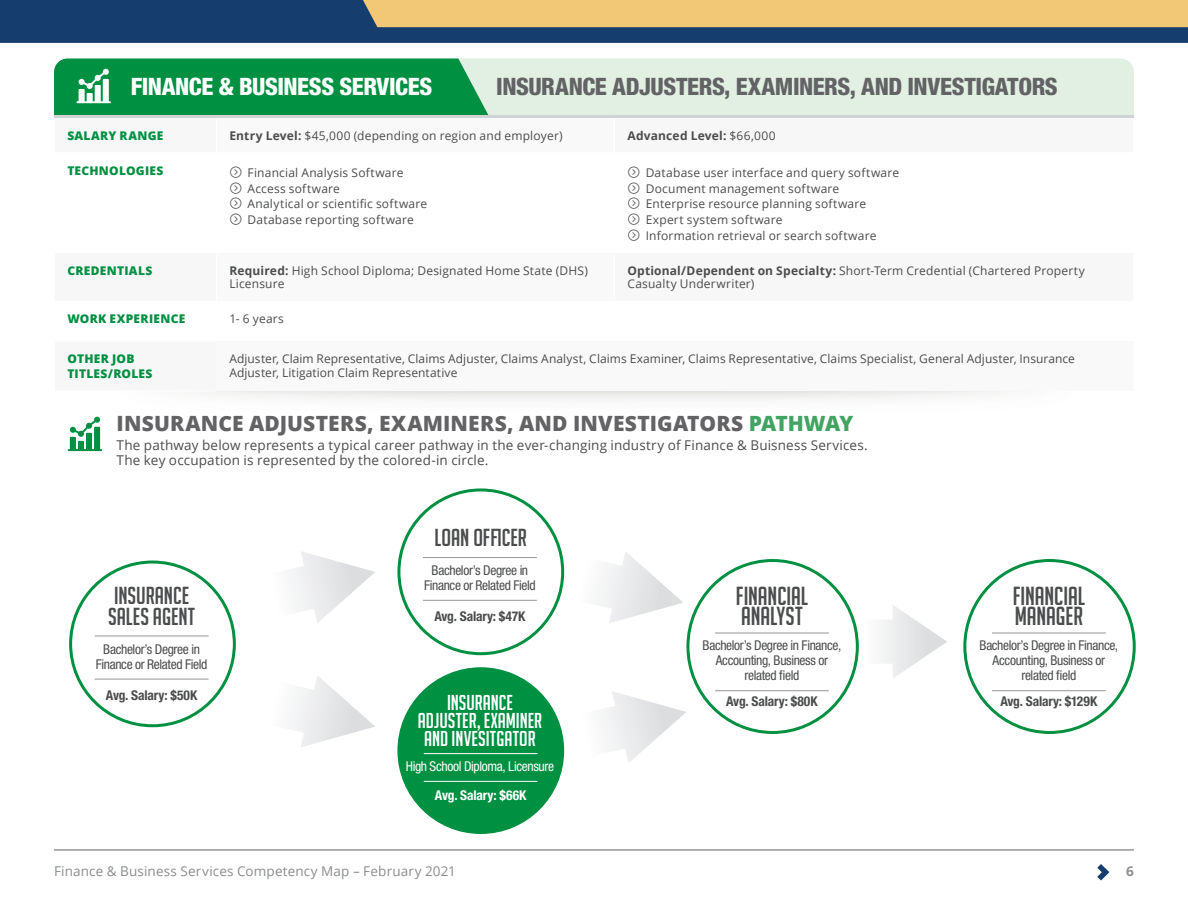
<style>
.page{position:relative;width:1188px;height:918px;background:#fff}
.page>*{position:absolute;margin:0;border:0;box-sizing:border-box;transform-origin:0 0}
.t1{font:25.5px/19.5px "Big Noodle Titling";letter-spacing:-.005em;color:#4b4c4d}
.t2{font:800 condensed 24px "Helvetica Neue LT Std";letter-spacing:-.02em;color:#636366}
.t3{font:24px/21px "Big Noodle Titling";color:#4b4c4d}
.t4{font:800 condensed 24px "Helvetica Neue LT Std";letter-spacing:-.02em;color:#fff}
.t5{font:800 21px "Open Sans";letter-spacing:.005em;color:#636366}
.t6{font:21px/18px "Big Noodle Titling";color:#fff;text-align:center}
.t7{font:condensed 13.5px/15px "Helvetica Neue LT Std";letter-spacing:-.025em;color:#4b4c4d;text-align:center}
.t8{font:13.5px/15px "Open Sans";letter-spacing:.01em;color:#4b4c4d}
.t9{font:700 condensed 13.5px "Helvetica Neue LT Std";letter-spacing:-.015em;color:#4b4c4d}
.t10{font:13.5px "Open Sans";letter-spacing:.01em;color:#8b8d90}
.t11{font:condensed 13.5px "Helvetica Neue LT Std";letter-spacing:-.025em;color:#fff}
.t12{font:700 condensed 13.5px "Helvetica Neue LT Std";letter-spacing:-.015em;color:#fff}
.t13{font:700 13.5px "Open Sans";color:#8b8d90}
.t14{font:12px/13.5px "Open Sans";letter-spacing:.015em;color:#4b4c4d}
.t15{font:800 12px/15px "Open Sans";letter-spacing:.02em;color:#009041}
.t16{font:700 12px "Open Sans";letter-spacing:.015em;color:#4b4c4d}
.s1{font-weight:700}
.s2{font-weight:400}
.s3{color:#41a463}
</style>
<div class="page">
<svg style="left:291px;top:552px;width:84px;height:71px"></svg>
<svg style="left:564px;top:691px;width:122px;height:72px"></svg>
<svg style="left:291px;top:676px;width:84px;height:71px"></svg>
<svg style="left:561px;top:552px;width:122px;height:71px"></svg>
<svg style="left:850px;top:605px;width:97px;height:74px"></svg>
<svg style="left:1097px;top:864px;width:12px;height:17px"></svg>
<hr style="left:54px;top:850px;width:1080px;height:1px;background:#636366">
<svg style="left:0;top:0;width:1188px;height:43px;background:#173e6d"></svg>
<svg style="left:247px;top:0;width:941px;height:27px;background:#d5b575"></svg>
<hr style="left:95px;top:636px;width:114px;height:1px;background:#939598">
<hr style="left:95px;top:679px;width:114px;height:1px;background:#939598">
<hr style="left:992px;top:633px;width:114px;height:1px;background:#939598">
<hr style="left:992px;top:690px;width:114px;height:1px;background:#939598">
<div style="left:688px;top:561px;width:169px;height:171px;background:#fff;border-radius:50%"></div>
<hr style="left:715px;top:633px;width:114px;height:1px;background:#939598">
<hr style="left:715px;top:690px;width:114px;height:1px;background:#939598">
<hr style="left:423px;top:557px;width:114px;height:1px;background:#939598">
<hr style="left:423px;top:600px;width:114px;height:1px;background:#939598">
<div style="left:399px;top:669px;width:164px;height:163px;background:#009041;border-radius:50%"></div>
<hr style="left:424px;top:753px;width:114px;height:1px;background:#fff">
<hr style="left:424px;top:781px;width:114px;height:1px;background:#fff">
<hr style="left:54px;top:115px;width:1080px;height:3px;background:#d1d2d4">
<div style="left:488px;top:58px;width:646px;height:57px;background:#e2efe3"></div>
<svg style="left:54px;top:58px;width:434px;height:57px;background:#0f964c"></svg>
<svg style="left:68px;top:417px;width:34px;height:34px"></svg>
<p class="t4" style="left:131px;top:72px;width:303px">FINANCE &amp; BUSINESS SERVICES</p>
<p class="t2" style="left:496px;top:72px;width:563px">INSURANCE ADJUSTERS, EXAMINERS, AND INVESTIGATORS</p>
<p class="t15" style="left:67px;top:127px;width:98px">SALARY RANGE</p>
<p class="t14" style="left:229px;top:128px;width:335px"><span class="s1">Entry Level:</span> $45,000 (depending on region and employer)</p>
<p class="t16" style="left:628px;top:127px;width:150px">Advanced Level: <span class="s2">$66,000</span></p>
<p class="t15" style="left:67px;top:162px;width:98px">TECHNOLOGIES</p>
<p class="t14" style="left:248px;top:166px;width:157px">Financial Analysis Software</p>
<p class="t14" style="left:248px;top:181px;width:94px">Access software</p>
<p class="t14" style="left:248px;top:197px;width:181px">Analytical or scientific software</p>
<p class="t14" style="left:248px;top:213px;width:168px">Database reporting software</p>
<p class="t14" style="left:646px;top:166px;width:255px">Database user interface and query software</p>
<p class="t14" style="left:646px;top:181px;width:195px">Document management software</p>
<p class="t14" style="left:646px;top:197px;width:222px">Enterprise resource planning software</p>
<p class="t14" style="left:646px;top:213px;width:138px">Expert system software</p>
<p class="t14" style="left:646px;top:228px;width:232px">Information retrieval or search software</p>
<p class="t15" style="left:67px;top:262px;width:86px">CREDENTIALS</p>
<p class="t14" style="left:229px;top:263px;width:360px"><span class="s1">Required:</span> High School Diploma; Designated Home State (DHS)<br>Licensure</p>
<p class="t14" style="left:628px;top:263px;width:459px"><span class="s1">Optional/Dependent on Specialty:</span> Short-Term Credential (Chartered Property<br>Casualty Underwriter)</p>
<p class="t15" style="left:67px;top:311px;width:119px">WORK EXPERIENCE</p>
<p class="t14" style="left:229px;top:312px;width:56px">1- 6 years</p>
<p class="t15" style="left:67px;top:351px;width:87px">OTHER JOB<br>TITLES/ROLES</p>
<p class="t14" style="left:229px;top:352px;width:847px">Adjuster, Claim Representative, Claims Adjuster, Claims Analyst, Claims Examiner, Claims Representative, Claims Specialist, General Adjuster, Insurance<br>Adjuster, Litigation Claim Representative</p>
<p class="t5" style="left:117px;top:407px;width:738px">INSURANCE ADJUSTERS, EXAMINERS, AND INVESTIGATORS <span class="s3">PATHWAY</span></p>
<p class="t8" style="left:117px;top:437px;width:753px">The pathway below represents a typical career pathway in the ever-changing industry of Finance &amp; Buisness Services.<br>The key occupation is represented by the colored-in circle.</p>
<p class="t3" style="left:108px;top:585px;width:89px">INSURANCE<br>SALES AGENT</p>
<p class="t7" style="left:96px;top:641px;width:113px">Bachelor’s Degree in<br>Finance or Related Field</p>
<p class="t9" style="left:106px;top:687px;width:93px">Avg. Salary: $50K</p>
<p class="t3" style="left:434px;top:527px;width:94px">LOAN OFFICER</p>
<p class="t7" style="left:424px;top:563px;width:113px">Bachelor’s Degree in<br>Finance or Related Field</p>
<p class="t9" style="left:435px;top:609px;width:92px">Avg. Salary: $47K</p>
<p class="t6" style="left:418px;top:693px;width:126px">INSURANCE<br>ADJUSTER, EXAMINER<br>AND INVESITGATOR</p>
<p class="t11" style="left:406px;top:758px;width:150px">High School Diploma, Licensure</p>
<p class="t12" style="left:435px;top:787px;width:93px">Avg. Salary: $66K</p>
<p class="t1" style="left:736px;top:587px;width:74px">FINANCIAL<br>ANALYST</p>
<p class="t7" style="left:703px;top:638px;width:140px">Bachelor’s Degree in Finance,<br>Accounting, Business or related field</p>
<p class="t9" style="left:726px;top:693px;width:93px">Avg. Salary: $80K</p>
<p class="t1" style="left:1013px;top:587px;width:74px">FINANCIAL<br>MANAGER</p>
<p class="t7" style="left:979px;top:638px;width:140px">Bachelor’s Degree in Finance,<br>Accounting, Business or related field</p>
<p class="t9" style="left:1000px;top:693px;width:98px">Avg. Salary: $129K</p>
<p class="t10" style="left:54px;top:862px;width:404px">Finance &amp; Business Services Competency Map – February 2021</p>
<p class="t13" style="left:1126px;top:861px;width:9px">6</p>
</div>
